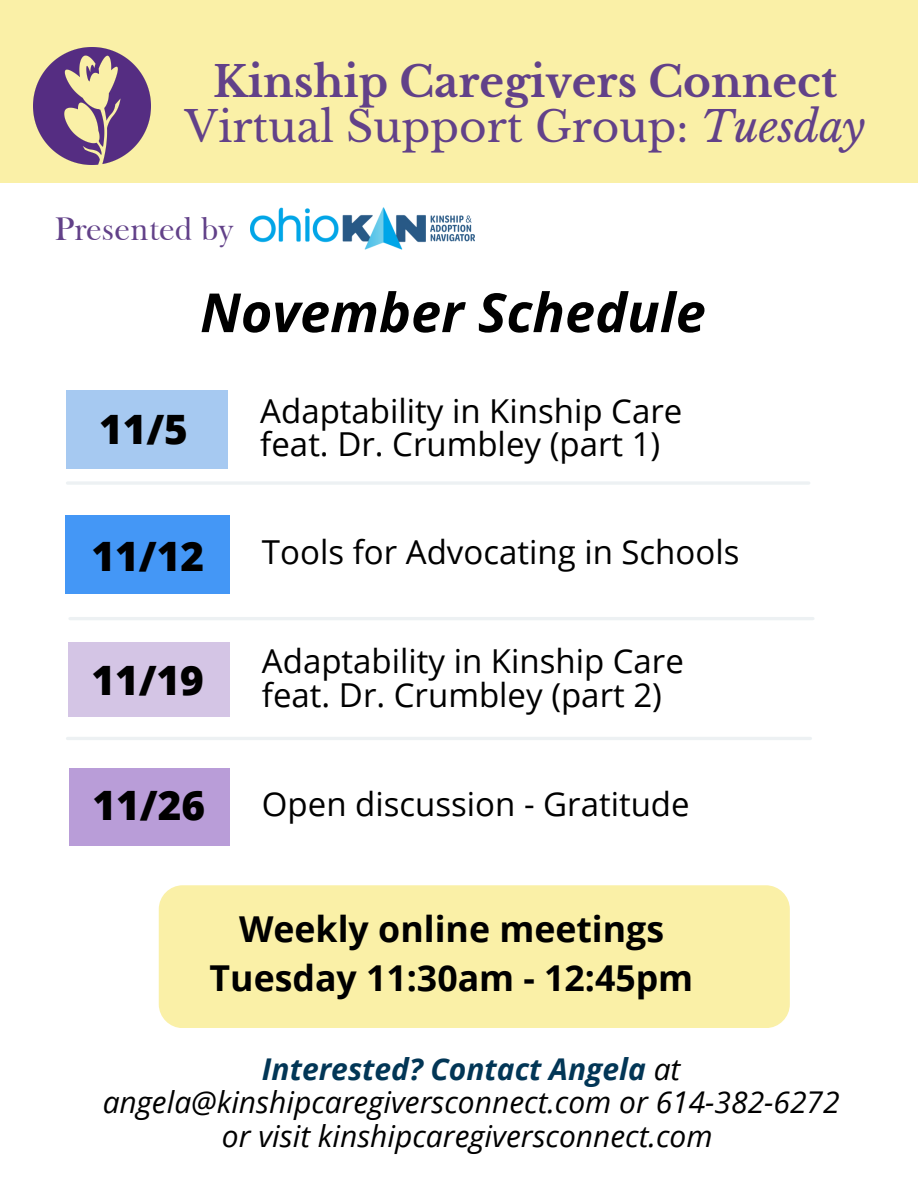
<style>
.page{position:relative;width:918px;height:1188px;background:#fff}
.page>*{position:absolute;margin:0;border:0;box-sizing:border-box;transform-origin:0 0}
.t1{font:italic 700 54px "Open Sans";color:#000}
.t2{font:700 42.3px/45px "Libre Baskerville";color:#624189;text-align:center}
.t3{font:800 40.5px "Open Sans";color:#000}
.t4{font:700 35.7px/49.1px "Open Sans";color:#000;text-align:center}
.t5{font:33.6px "Frys Baskerville BT";color:#624189}
.t6{font:33px/33.8px "Open Sans";color:#000}
.t7{font:italic 30px/33.8px "Open Sans";color:#000;text-align:center}
.s1{font-weight:400}
.s2{font-weight:400;font-style:italic}
.s3{font-weight:700;color:#023656}
</style>
<div class="page">
<div style="left:159px;top:885px;width:631px;height:143px;background:#faf0a7;border-radius:24px"></div>
<div style="left:0;top:0;width:918px;height:183px;background:#faf0a7"></div>
<img style="left:251px;top:207px;width:223px;height:43px">
<div style="left:67px;top:390px;width:161px;height:78px;background:#a6c9f1"></div>
<div style="left:69px;top:642px;width:161px;height:75px;background:#d4c5e5"></div>
<div style="left:66px;top:515px;width:164px;height:79px;background:#4497f6"></div>
<hr style="left:67px;top:481px;width:742px;height:4px;background:#eff3f4">
<hr style="left:70px;top:617px;width:743px;height:3px;background:#8eaab8">
<div style="left:69px;top:768px;width:161px;height:78px;background:#b99dd8"></div>
<hr style="left:67px;top:737px;width:743px;height:3px;background:#8eaab8">
<img style="left:33px;top:47px;width:117px;height:117px">
<h2 class="t2" style="left:185px;top:60px;width:682px">Kinship Caregivers Connect<br><span class="s1">Virtual Support Group:</span> <span class="s2">Tuesday</span></h2>
<h3 class="t5" style="left:54px;top:208px;width:181px">Presented by</h3>
<h5 class="t1" style="left:200px;top:274px;width:507px">November Schedule</h5>
<h5 class="t3" style="left:99px;top:401px;width:90px">11/5</h5>
<h5 class="t6" style="left:260px;top:393px;width:424px">Adaptability in Kinship Care feat. Dr. Crumbley (part 1)</h5>
<h2 class="t3" style="left:91px;top:527px;width:114px">11/12</h2>
<h1 class="t3" style="left:91px;top:652px;width:114px">11/19</h1>
<h5 class="t3" style="left:93px;top:776px;width:114px">11/26</h5>
<h2 class="t6" style="left:262px;top:534px;width:479px">Tools for Advocating in Schools</h2>
<p class="t6" style="left:262px;top:644px;width:424px">Adaptability in Kinship Care feat. Dr. Crumbley (part 2)</p>
<h4 class="t6" style="left:262px;top:786px;width:429px">Open discussion - Gratitude</h4>
<p class="t4" style="left:210px;top:904px;width:485px">Weekly online meetings<br>Tuesday 11:30am - 12:45pm</p>
<h2 class="t7" style="left:103px;top:1051px;width:738px"><span class="s3">Interested? Contact Angela</span> at angela@kinshipcaregiversconnect.com or 614-382-6272</h2>
<h5 class="t7" style="left:222px;top:1119px;width:492px">or visit kinshipcaregiversconnect.com</h5>
</div>
